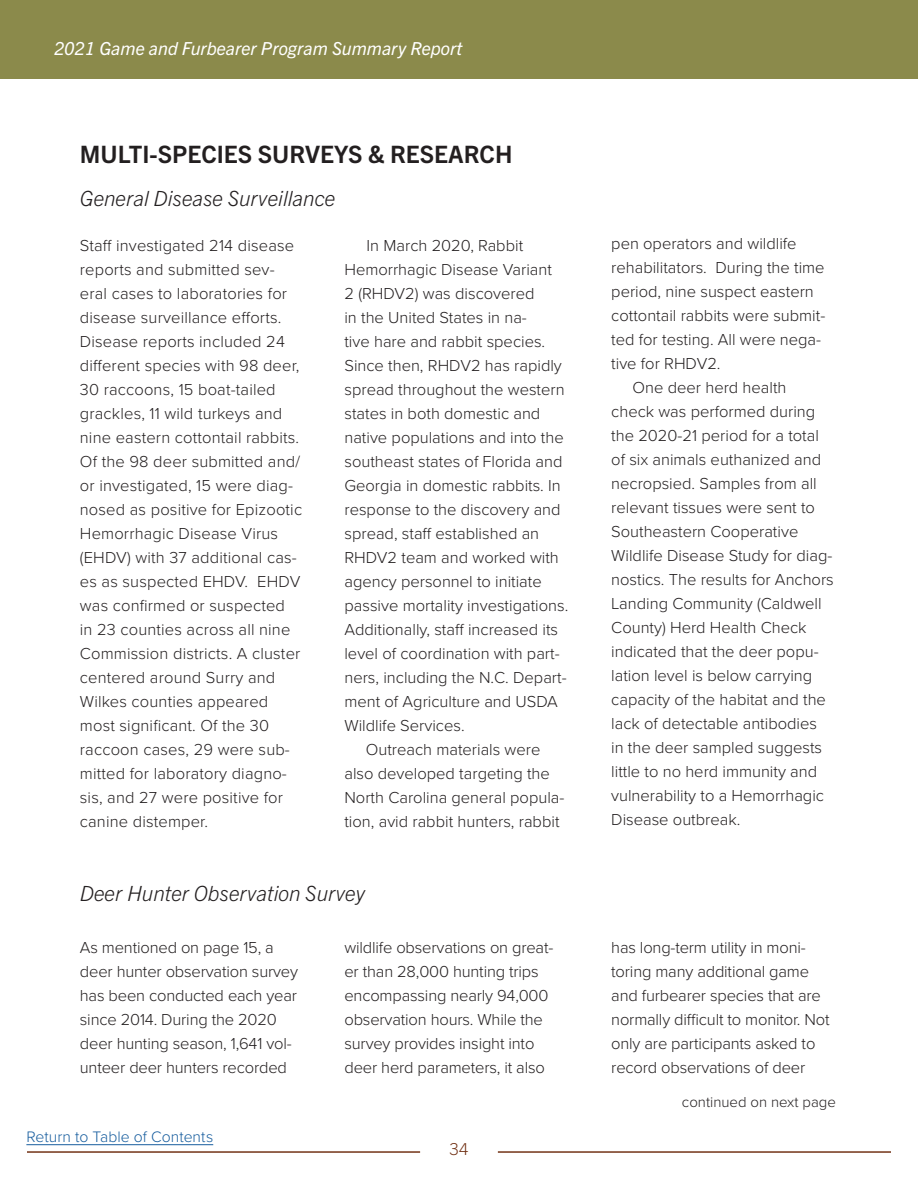
<style>
.page{position:relative;width:918px;height:1188px;background:#fff}
.page>*{position:absolute;margin:0;border:0;box-sizing:border-box;transform-origin:0 0}
.New_Header_TExt{font:700 24px "Trade Gothic Next LT Pro";color:#231f20}
.Subhearder_Text{font:italic 300 21px "Trade Gothic Next LT Pro";color:#231f20}
.t1{font:italic 18px "Trade Gothic Next LT Pro";color:#fff}
.Body_Text{font:300 16.5px/24px "Proxima Nova";color:#231f20}
.t2{font:300 16.5px "Trade Gothic Next LT Pro";color:#733317}
.t3{font:300 15.75px "Proxima Nova";letter-spacing:.005em;color:#175d9e}
.Continued_on_next_pa{font:300 15px "Proxima Nova";color:#231f20}
</style>
<div class="page">
<div style="left:0;top:0;width:918px;height:79px;background:#8b8a4b"></div>
<hr style="left:27px;top:1151px;width:393px;height:2px;background:#733317">
<hr style="left:498px;top:1151px;width:393px;height:2px;background:#733317">
<hr style="left:26px;top:1144px;width:187px;height:1px;background:#175d9e">
<p class="t1" style="left:54px;top:36px;width:410px">2021 Game and Furbearer Program Summary Report</p>
<p class="New_Header_TExt" style="left:80px;top:137px;width:434px">MULTI-SPECIES SURVEYS &amp; RESEARCH</p>
<p class="Subhearder_Text" style="left:80px;top:184px;width:257px">General Disease Surveillance</p>
<p class="Body_Text" style="left:80px;top:232px;width:224px">Staff investigated 214 disease reports and submitted sev&shy;eral cases to laboratories for disease surveillance efforts.<br>Disease reports included 24 different species with 98 deer,<br>30 raccoons, 15 boat-tailed grackles, 11 wild turkeys and nine eastern cottontail rabbits.<br>Of the 98 deer submitted and/ or investigated, 15 were diag&shy;nosed as positive for Epizootic<br>Hemorrhagic Disease Virus (EHDV) with 37 additional cas&shy;es as suspected EHDV. EHDV was confirmed or suspected<br>in 23 counties across all nine<br>Commission districts. A cluster centered around Surry and<br>Wilkes counties appeared most significant. Of the 30 raccoon cases, 29 were sub&shy;mitted for laboratory diagno&shy;sis, and 27 were positive for canine distemper.</p>
<p class="Body_Text" style="left:344px;top:232px;width:225px;text-indent:22px">In March 2020, Rabbit<br>Hemorrhagic Disease Variant<br>2 (RHDV2) was discovered<br>in the United States in na-<br>tive hare and rabbit species.<br>Since then, RHDV2 has rapidly spread throughout the western states in both domestic and native populations and into the southeast states of Florida and<br>Georgia in domestic rabbits. In response to the discovery and spread, staff established an<br>RHDV2 team and worked with agency personnel to initiate passive mortality investigations.<br>Additionally, staff increased its level of coordination with part&shy;ners, including the N.C. Depart&shy;ment of Agriculture and USDA<br>Wildlife Services.</p>
<p class="Body_Text" style="left:344px;top:736px;width:221px;text-indent:21px">Outreach materials were also developed targeting the<br>North Carolina general popula&shy;tion, avid rabbit hunters, rabbit</p>
<p class="Subhearder_Text" style="left:80px;top:879px;width:287px">Deer Hunter Observation Survey</p>
<p class="Body_Text" style="left:611px;top:231px;width:216px">pen operators and wildlife rehabilitators. During the time period, nine suspect eastern cottontail rabbits were submit&shy;ted for testing. All were nega&shy;tive for RHDV2.</p>
<p class="Body_Text" style="left:611px;top:375px;width:224px;text-indent:21px">One deer herd health<br>check was performed during the 2020-21 period for a total of six animals euthanized and necropsied. Samples from all relevant tissues were sent to<br>Southeastern Cooperative<br>Wildlife Disease Study for diag&shy;nostics. The results for Anchors<br>Landing Community (Caldwell<br>County) Herd Health Check indicated that the deer popu&shy;lation level is below carrying capacity of the habitat and the lack of detectable antibodies<br>in the deer sampled suggests little to no herd immunity and vulnerability to a Hemorrhagic<br>Disease outbreak.</p>
<p class="Body_Text" style="left:80px;top:934px;width:220px">As mentioned on page 15, a deer hunter observation survey has been conducted each year since 2014. During the 2020 deer hunting season, 1,641 vol&shy;unteer deer hunters recorded</p>
<p class="Body_Text" style="left:344px;top:934px;width:210px">wildlife observations on great&shy;er than 28,000 hunting trips encompassing nearly 94,000 observation hours. While the survey provides insight into deer herd parameters, it also</p>
<p class="Body_Text" style="left:611px;top:934px;width:220px">has long-term utility in moni&shy;toring many additional game and furbearer species that are normally difficult to monitor. Not only are participants asked to record observations of deer</p>
<p class="Continued_on_next_pa" style="left:682px;top:1091px;width:155px">continued on next page</p>
<p class="t3" style="left:26px;top:1125px;width:188px">Return to Table of Contents</p>
<p class="t2" style="left:450px;top:1137px;width:20px">34</p>
</div>
